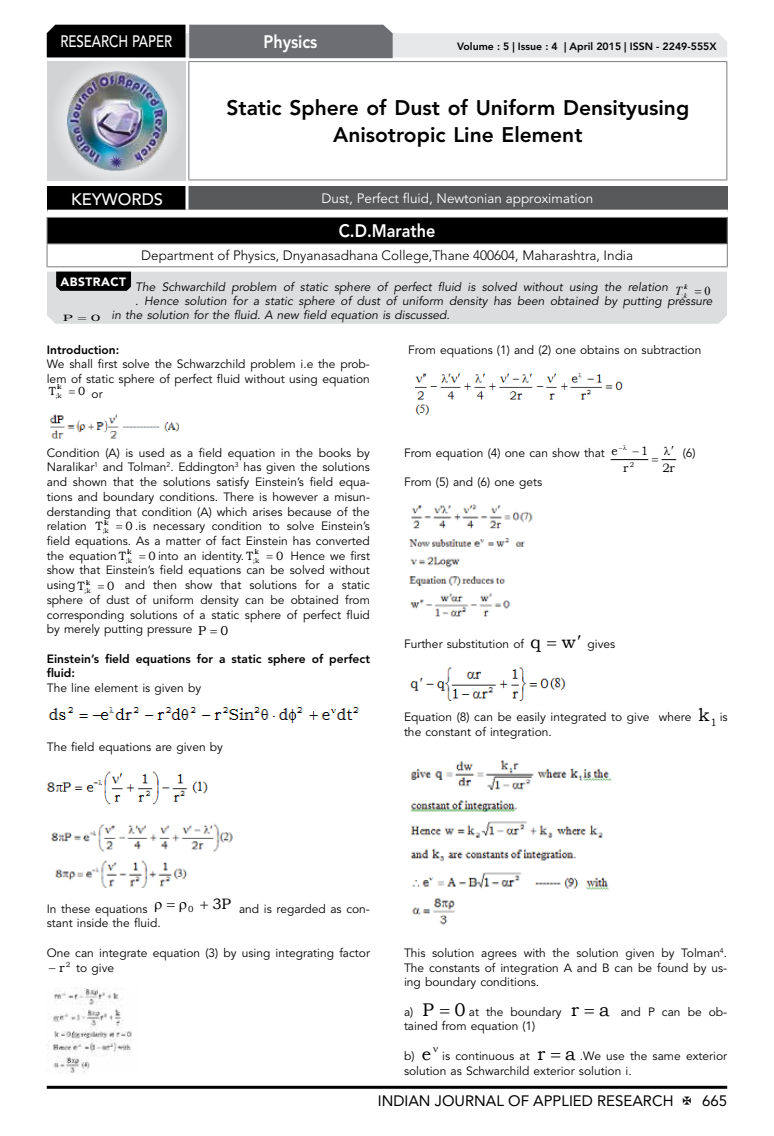
<style>
.page{position:relative;width:774px;height:1136px;background:#fff}
.page>*{position:absolute;margin:0;border:0;box-sizing:border-box;transform-origin:0 0}
.t1{font:800 21px/27px "Avenir LT Std";color:#000;text-align:center}
.t2{font:800 18px "Avenir LT Std";color:#fff;scale:.9 1}
.t3{font:500 16.5px "Avenir LT Std";color:#fff;scale:.8 1}
.t4{font:500 16.5px "Avenir LT Std";color:#fff}
.t5{font:15px "Avenir LT Std";color:#000}
.t6{font:300 13.5px "Avenir LT Std";color:#000}
.t7{font:13.5px "Avenir LT Std";color:#fff}
.t8{font:12.15px "Bookman Old Style";color:#000}
.t9{font:italic 12.15px "Times New Roman";color:#000}
.t10{font:12.15px "Times New Roman";color:#000}
.t11{font:12px/14.7px "Avenir LT Std";color:#000}
.t12{font:italic 12px "Avenir LT Std";color:#000}
.t13{font:800 12px/14.7px "Avenir LT Std";color:#000}
.t14{font:12px "Bookman Old Style";color:#000}
.t15{font:11.7px "Bookman Old Style";color:#000}
.t16{font:800 10.5px "Avenir LT Std";color:#000}
.t17{font:9.15px "Bookman Old Style";color:#000;scale:1.74 1}
.t18{font:8.85px "Bookman Old Style";color:#000}
.t19{font:7.35px "Bookman Old Style";color:#000}
.t20{font:italic 7.2px "Times New Roman";color:#000}
.t21{font:7.2px "Times New Roman";color:#000}
.t22{font:7.05px/8.4px "Bookman Old Style";color:#000}
.t23{font:6.9px/8.2px "Bookman Old Style";color:#000}
.s1{font-family:"Bookman Old Style"}
.s2{font-family:"Bookman Old Style";font-size:12.9px}
.s3{font-family:"Bookman Old Style";font-size:17.7px}
.s4{font-family:"Bookman Old Style";font-size:18.3px}
.s5{font-family:"Bookman Old Style";font-size:12.6px}
.s6{font-family:"Bookman Old Style";font-size:18.45px}
</style>
<div class="page">
<hr style="left:47px;top:1085px;width:680px;height:3px;background:#000">
<div style="left:48px;top:62px;width:137px;height:118px;background:linear-gradient(to right,#d9dadb,#d9dadb)"></div>
<img style="left:68px;top:71px;width:99px;height:100px">
<svg style="left:47px;top:25px;width:680px;height:33px;background:#979899"></svg>
<hr style="left:188px;top:61px;width:539px;height:1px;background:#808285">
<hr style="left:188px;top:62px;width:1px;height:117px;background:#808285">
<hr style="left:726px;top:62px;width:1px;height:117px;background:#808285">
<hr style="left:188px;top:179px;width:539px;height:1px;background:#808285">
<div style="left:47px;top:217px;width:680px;height:27px;background:#000"></div>
<hr style="left:47px;top:217px;width:681px;height:1px;background:#808285">
<hr style="left:47px;top:243px;width:681px;height:1px;background:#808285">
<svg style="left:47px;top:218px;width:1px;height:48px"></svg>
<svg style="left:727px;top:218px;width:1px;height:48px"></svg>
<hr style="left:47px;top:266px;width:681px;height:1px;background:#808285">
<div style="left:47px;top:186px;width:140px;height:25px;background:#000"></div>
<div style="left:187px;top:186px;width:541px;height:25px;background:#58595b"></div>
<hr style="left:185px;top:186px;width:3px;height:24px;background:#fff">
<hr style="left:47px;top:210px;width:140px;height:3px;background:#fff">
<hr style="left:187px;top:210px;width:541px;height:3px;background:#fff">
<img style="left:50px;top:414px;width:129px;height:25px">
<img style="left:48px;top:707px;width:311px;height:16px">
<img style="left:47px;top:771px;width:161px;height:34px">
<img style="left:51px;top:824px;width:182px;height:64px">
<img style="left:48px;top:987px;width:84px;height:86px">
<img style="left:415px;top:372px;width:208px;height:43px">
<hr style="left:611px;top:459px;width:37px;height:1px;background:#000">
<img style="left:409px;top:504px;width:124px;height:113px">
<img style="left:410px;top:667px;width:156px;height:34px">
<img style="left:410px;top:760px;width:202px;height:165px">
<div style="left:47px;top:271px;width:680px;height:53px;background:#dcddde"></div>
<svg style="left:56px;top:271px;width:75px;height:20px"></svg>
<svg style="left:661px;top:459px;width:15px;height:2px"></svg>
<svg style="left:695px;top:290px;width:6px;height:3px"></svg>
<svg style="left:78px;top:318px;width:8px;height:2px"></svg>
<h3 class="t3" style="left:60px;top:32px;width:139px">RESEARCH PAPER</h3>
<h2 class="t2" style="left:263px;top:31px;width:62px">Physics</h2>
<p class="t16" style="left:457px;top:41px;width:261px">Volume : 5 | Issue : 4 | April 2015 | ISSN - 2249-555X</p>
<h1 class="t1" style="left:226px;top:94px;width:464px">Static Sphere of Dust of Uniform Densityusing<br>Anisotropic Line Element</h1>
<h3 class="t4" style="left:71px;top:189px;width:94px">KEYWORDS</h3>
<p class="t7" style="left:321px;top:190px;width:273px">Dust, Perfect fluid, Newtonian approximation</p>
<h2 class="t2" style="left:339px;top:220px;width:109px">C.D.Marathe</h2>
<p class="t6" style="left:141px;top:248px;width:493px">Department of Physics, Dnyanasadhana College,Thane 400604, Maharashtra, India</p>
<p class="t12" style="left:60px;top:280px;width:609px"><sup>ABSTRACT</sup> The Schwarchild problem of static sphere of perfect fluid is solved without using the relation</p>
<p class="t10" style="left:704px;top:282px;width:8px">0</p>
<p class="t21" style="left:681px;top:290px;width:3px">;</p>
<p class="t20" style="left:684px;top:282px;width:5px">ik</p>
<p class="t9" style="left:675px;top:282px;width:13px">T<sub>k</sub></p>
<p class="t12" style="left:135px;top:294px;width:579px">. Hence solution for a static sphere of dust of uniform density has been obtained by putting pressure</p>
<p class="t17" style="left:63px;top:312px;width:7px">P</p>
<p class="t12" style="left:91px;top:308px;width:361px"><sub>0</sub> in the solution for the fluid. A new field equation is discussed.</p>
<p class="t13" style="left:47px;top:342px;width:74px">Introduction:</p>
<p class="t11" style="left:47px;top:357px;width:325px">We shall first solve the Schwarzchild problem i.e the prob&shy;lem of static sphere of perfect fluid without using equation</p>
<p class="t15" style="left:49px;top:383px;width:9px">T</p>
<p class="t15" style="left:78px;top:383px;width:9px">0</p>
<p class="t23" style="left:55px;top:383px;width:8px">ik ;k</p>
<p class="t11" style="left:92px;top:386px;width:13px">or</p>
<p class="t11" style="left:47px;top:445px;width:325px;text-align:justify">Condition (A) is used as a field equation in the books by Naralikar<sup>1</sup> and Tolman<sup>2</sup>. Eddington<sup>3</sup> has given the solutions and shown that the solutions satisfy Einstein’s field equa&shy;tions and boundary conditions. There is however a misun&shy;derstanding that condition (A) which arises because of the relation <span class="s1">T</span></p>
<p class="t22" style="left:102px;top:518px;width:8px">ik ;k</p>
<p class="t11" style="left:47px;top:533px;width:325px">field equations. As a matter of fact Einstein has converted the equation <span class="s1">T</span></p>
<p class="t11" style="left:126px;top:519px;width:246px"><span class="s1">0</span> .is necessary condition to solve Einstein’s</p>
<p class="t22" style="left:253px;top:547px;width:8px">ik ;k</p>
<p class="t22" style="left:125px;top:547px;width:8px">ik ;k</p>
<p class="t14" style="left:276px;top:547px;width:9px">0</p>
<p class="t11" style="left:47px;top:548px;width:325px;text-align:justify;text-indent:244px">Hence we first show that Einstein’s field equations can be solved without using <span class="s1">T</span></p>
<p class="t11" style="left:149px;top:548px;width:106px"><span class="s1">0</span> into an identity. <span class="s1">T</span></p>
<p class="t22" style="left:84px;top:578px;width:8px">ik ;k</p>
<p class="t11" style="left:47px;top:578px;width:325px;text-align:justify;text-indent:78px">and then show that solutions for a static sphere of dust of uniform density can be obtained from corresponding solutions of a static sphere of perfect fluid by merely putting pressure <span class="s2">P 0</span></p>
<p class="t13" style="left:47px;top:651px;width:325px">Einstein’s field equations for a static sphere of perfect fluid:</p>
<p class="t11" style="left:47px;top:680px;width:156px">The line element is given by</p>
<p class="t14" style="left:107px;top:578px;width:9px">0</p>
<p class="t11" style="left:47px;top:739px;width:178px">The field equations are given by</p>
<p class="t11" style="left:408px;top:342px;width:295px">From equations (1) and (2) one obtains on subtraction</p>
<p class="t8" style="left:611px;top:443px;width:8px">e</p>
<p class="t8" style="left:632px;top:443px;width:17px">−1</p>
<p class="t22" style="left:630px;top:460px;width:6px">2</p>
<p class="t11" style="left:404px;top:445px;width:202px">From equation (4) one can show that</p>
<p class="t8" style="left:623px;top:460px;width:7px">r</p>
<p class="t8" style="left:662px;top:460px;width:14px">2r</p>
<p class="t11" style="left:404px;top:475px;width:140px">From (5) and (6) one gets</p>
<p class="t11" style="left:683px;top:445px;width:14px">(6)</p>
<p class="t11" style="left:404px;top:636px;width:213px">Further substitution of <span class="s3">q w</span> gives</p>
<p class="t11" style="left:404px;top:710px;width:325px">Equation (8) can be easily integrated to give where <span class="s4">k</span><sub>1</sub> is the constant of integration.</p>
<p class="t11" style="left:47px;top:901px;width:102px">In these equations</p>
<p class="t18" style="left:188px;top:903px;width:7px">0</p>
<p class="t11" style="left:213px;top:901px;width:159px"><sup>3P</sup> and is regarded as con-</p>
<p class="t11" style="left:47px;top:916px;width:116px">stant inside the fluid.</p>
<p class="t11" style="left:47px;top:945px;width:325px">One can integrate equation (3) by using integrating factor</p>
<p class="t19" style="left:66px;top:959px;width:6px">2</p>
<p class="t11" style="left:49px;top:960px;width:67px">− <span class="s5">r</span> to give</p>
<p class="t11" style="left:404px;top:945px;width:325px;text-align:justify">This solution agrees with the solution given by Tolman<sup>4</sup>.<br>The constants of integration A and B can be found by us&shy;ing boundary conditions.</p>
<p class="t11" style="left:404px;top:1004px;width:325px">a) <span class="s4">P 0</span> at the boundary <span class="s6">r a</span> and P can be ob&shy;tained from equation (1)</p>
<p class="t11" style="left:404px;top:1048px;width:325px">b) <span class="s3">e</span> is continuous at <span class="s6">r a</span> .We use the same exterior solution as Schwarchild exterior solution i.</p>
<p class="t5" style="left:378px;top:1091px;width:297px">INDIAN JOURNAL OF APPLIED RESEARCH</p>
<p class="t5" style="left:702px;top:1091px;width:27px">665</p>
</div>
